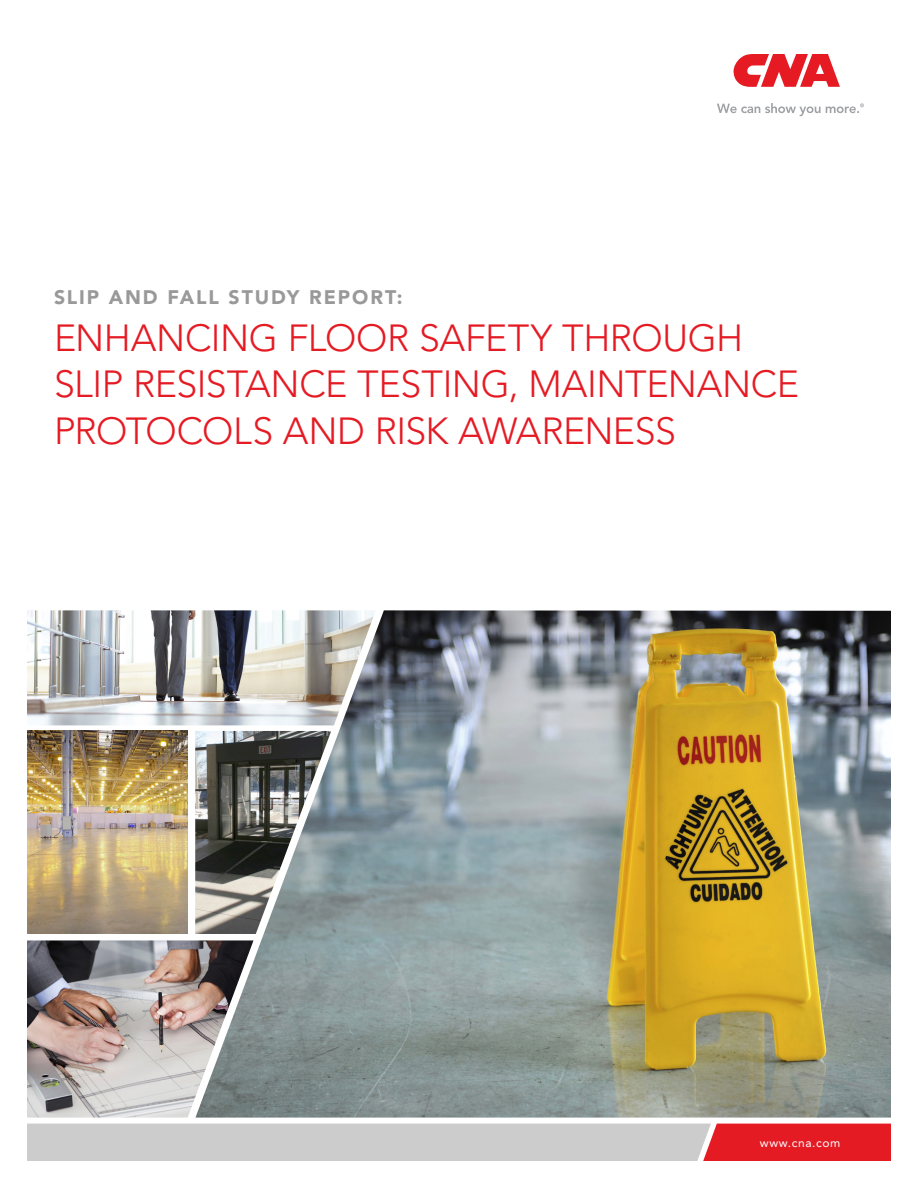
<style>
.page{position:relative;width:918px;height:1188px;background:#fff}
.page>*{position:absolute;margin:0;border:0;box-sizing:border-box;transform-origin:0 0}
.t1{font:300 37.5px/46.5px "Avenir LT Std";letter-spacing:-.01em;color:#e51b24}
.t2{font:900 19.5px "Avenir LT Std";letter-spacing:.095em;color:#999}
.t3{font:12px "Avenir LT Std";letter-spacing:.05em;color:#fff}
</style>
<div class="page">
<svg style="left:27px;top:1124px;width:864px;height:37px;background:#d1a7a9"></svg>
<img style="left:27px;top:610px;width:168px;height:115px">
<img style="left:195px;top:610px;width:696px;height:508px">
<img style="left:27px;top:940px;width:227px;height:178px">
<img style="left:195px;top:731px;width:136px;height:203px">
<img style="left:27px;top:731px;width:161px;height:203px">
<svg style="left:733px;top:54px;width:107px;height:33px"></svg>
<svg style="left:717px;top:103px;width:147px;height:13px"></svg>
<p class="t2" style="left:54px;top:286px;width:350px">SLIP AND FALL STUDY REPORT:</p>
<p class="t1" style="left:54px;top:315px;width:747px">ENHANCING FLOOR SAFETY THROUGH<br>SLIP RESISTANCE TESTING, MAINTENANCE<br>PROTOCOLS AND RISK AWARENESS</p>
<p class="t3" style="left:760px;top:1136px;width:82px">www.cna.com</p>
</div>
